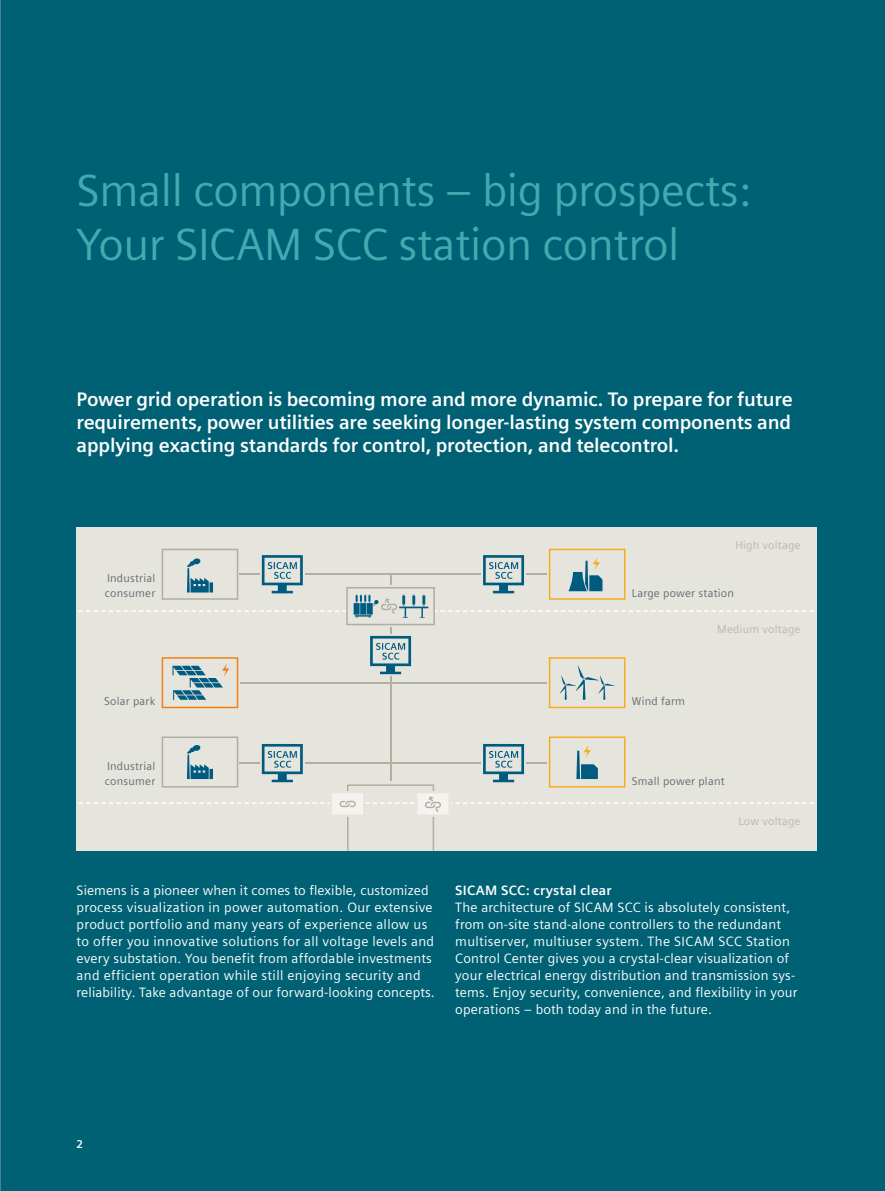
<style>
.page{position:relative;width:885px;height:1191px;background:#fff}
.page>*{position:absolute;margin:0;border:0;box-sizing:border-box;transform-origin:0 0}
.t1{font:45px/54px "Siemens Sans Global";letter-spacing:-.01em;color:#46a8b1}
.t2{font:700 19.5px/23.4px "Siemens Sans Global";letter-spacing:-.01em;color:#fff;text-align:justify}
.t3{font:13.5px/17px "Siemens Sans Global";letter-spacing:.015em;color:#fff}
.t4{font:700 13.5px "Siemens Sans Global";letter-spacing:.015em;color:#fff}
.t5{font:11.25px/14.9px "Siemens Sans Global";letter-spacing:.02em;color:#616c72}
.t6{font:11.25px "Siemens Sans Global";letter-spacing:.02em;color:#bab8aa}
.t7{font:700 11.25px "Siemens Sans Global";color:#fff}
</style>
<div class="page">
<div style="left:0;top:0;width:884px;height:1191px;background:#006174"></div>
<div style="left:77px;top:527px;width:739px;height:323px;background:#e5e4dd"></div>
<hr style="left:390px;top:676px;width:1px;height:104px;background:#b1afa1">
<div style="left:347px;top:784px;width:87px;height:67px;border:2px solid #b1afa1"></div>
<svg style="left:78px;top:548px;width:736px;height:161px"></svg>
<svg style="left:78px;top:735px;width:736px;height:83px"></svg>
<hr style="left:239px;top:762px;width:21px;height:2px;background:#b1afa1">
<hr style="left:305px;top:762px;width:176px;height:2px;background:#b1afa1">
<hr style="left:526px;top:762px;width:20px;height:2px;background:#b1afa1">
<hr style="left:0;top:0;width:1px;height:1191px;background:#8ca3af">
<h1 class="t1" style="left:77px;top:165px;width:676px">Small components – big prospects:<br>Your SICAM SCC station control</h1>
<h2 class="t2" style="left:77px;top:387px;width:717px">Power grid operation is becoming more and more dynamic. To prepare for future requirements, power utilities are seeking longer-lasting system components and applying exacting standards for control, protection, and telecontrol.</h2>
<p class="t5" style="left:105px;top:571px;width:52px">Industrial consumer</p>
<p class="t6" style="left:735px;top:536px;width:67px">High voltage</p>
<p class="t5" style="left:631px;top:586px;width:104px">Large power station</p>
<p class="t6" style="left:717px;top:620px;width:85px">Medium voltage</p>
<p class="t5" style="left:104px;top:694px;width:53px">Solar park</p>
<p class="t5" style="left:631px;top:694px;width:55px">Wind farm</p>
<p class="t5" style="left:105px;top:759px;width:52px">Industrial consumer</p>
<p class="t5" style="left:631px;top:774px;width:94px">Small power plant</p>
<p class="t6" style="left:738px;top:813px;width:64px">Low voltage</p>
<p class="t3" style="left:77px;top:882px;width:360px">Siemens is a pioneer when it comes to flexible, customized process visualization in power automation. Our extensive product portfolio and many years of experience allow us to offer you innovative solutions for all voltage levels and every substation. You benefit from affordable investments and efficient operation while still enjoying security and reliability. Take advantage of our forward-looking concepts.</p>
<p class="t4" style="left:455px;top:882px;width:158px">SICAM SCC: crystal clear</p>
<p class="t3" style="left:455px;top:899px;width:344px">The architecture of SICAM SCC is absolutely consistent, from on-site stand-alone controllers to the redundant multiserver, multiuser system. The SICAM SCC Station Control Center gives you a crystal-clear visualization of your electrical energy distribution and transmission sys&shy;tems. Enjoy security, convenience, and flexibility in your operations – both today and in the future.</p>
<p class="t7" style="left:77px;top:1137px;width:8px">2</p>
</div>
